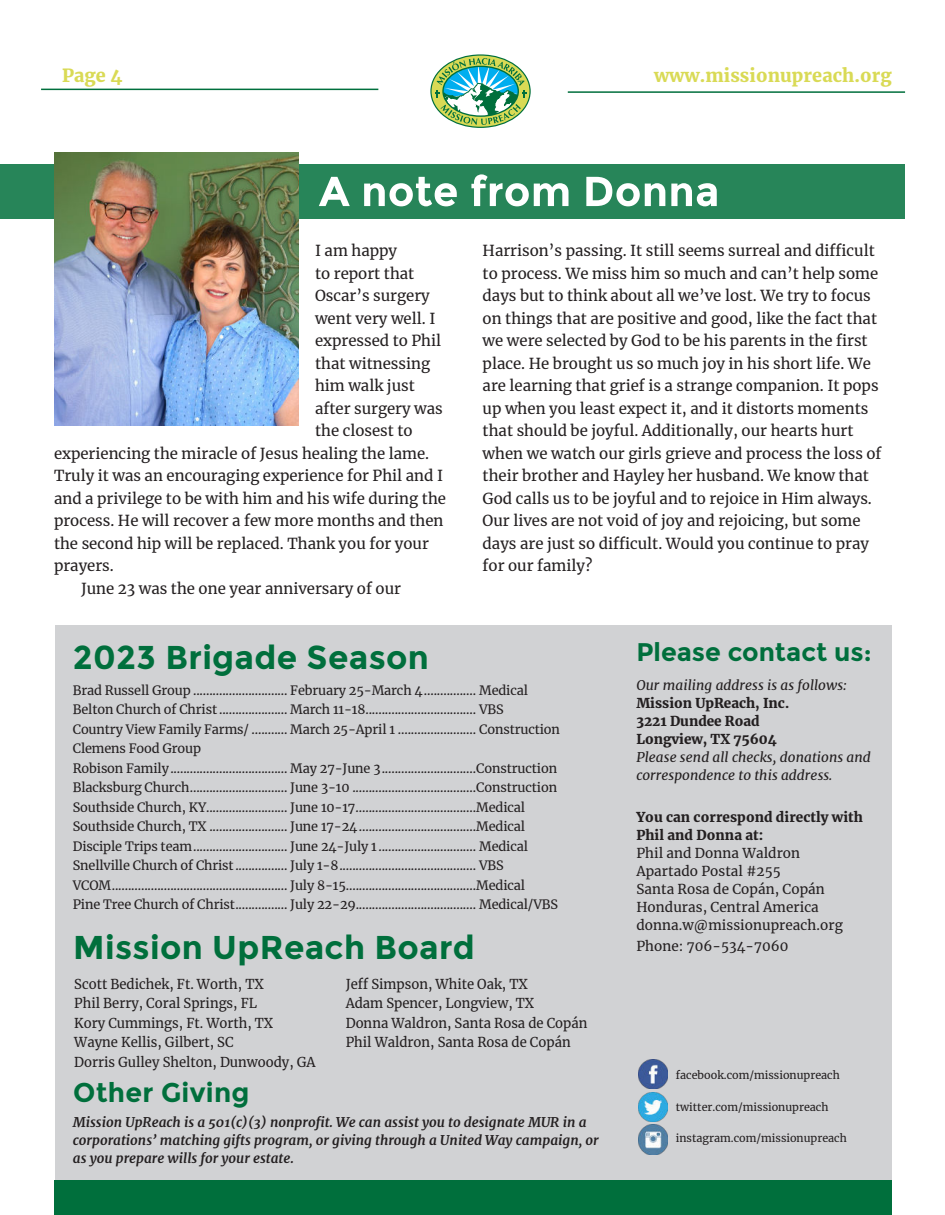
<style>
.page{position:relative;width:945px;height:1215px;background:#fff}
.page>*{position:absolute;margin:0;border:0;box-sizing:border-box;transform-origin:0 0}
.t1{font:700 33px "Montserrat";letter-spacing:.01em;color:#006f3c}
.t2{font:700 27px "Montserrat";letter-spacing:.01em;color:#006f3c}
.t3{font:700 25.5px "Montserrat";color:#006f3c}
.t4{font:900 18px "Merriweather";letter-spacing:.005em;color:#d9da55}
.t5{font:15px/22.5px "Merriweather";color:#231f20}
.t6{font:13.5px/19.5px "Merriweather";color:#231f20}
.t7{font:italic 700 13.5px/18px "Merriweather";color:#231f20}
.t8{font:900 13.5px/18px "Merriweather";color:#231f20}
.t9{font:italic 13.5px/18px "Merriweather";letter-spacing:.005em;color:#231f20}
.t10{font:12.75px/19.5px "Merriweather";letter-spacing:-.01em;color:#231f20}
.t11{font:10.8px "Merriweather";color:#231f20}
</style>
<div class="page">
<div style="left:55px;top:625px;width:837px;height:563px;background:#d1d2d4"></div>
<img style="left:638px;top:1059px;width:30px;height:30px">
<img style="left:638px;top:1125px;width:30px;height:30px">
<img style="left:638px;top:1092px;width:30px;height:29px">
<svg style="left:431px;top:55px;width:99px;height:72px"></svg>
<svg style="left:435px;top:58px;width:92px;height:67px"></svg>
<hr style="left:41px;top:89px;width:337px;height:1px;background:#006f3c">
<hr style="left:568px;top:91px;width:337px;height:2px;background:#006f3c">
<div style="left:54px;top:1180px;width:837px;height:35px;background:#006f3c"></div>
<div style="left:0;top:165px;width:905px;height:54px;background:#278559"></div>
<svg style="left:319px;top:174px;width:398px;height:32px"></svg>
<img style="left:55px;top:152px;width:244px;height:274px">
<h3 class="t4" style="left:62px;top:67px;width:62px">Page 4</h3>
<h3 class="t4" style="left:654px;top:67px;width:239px">www.missionupreach.org</h3>
<p class="t5" style="left:315px;top:240px;width:84px">I am happy</p>
<p class="t5" style="left:315px;top:263px;width:101px">to report that</p>
<p class="t5" style="left:315px;top:285px;width:116px">Oscar’s surgery</p>
<p class="t5" style="left:315px;top:308px;width:122px">went very well. I</p>
<p class="t5" style="left:315px;top:330px;width:128px">expressed to Phil</p>
<p class="t5" style="left:315px;top:353px;width:117px">that witnessing</p>
<p class="t5" style="left:315px;top:375px;width:101px">him walk just</p>
<p class="t5" style="left:315px;top:398px;width:129px">after surgery was</p>
<p class="t5" style="left:315px;top:420px;width:99px">the closest to</p>
<p class="t5" style="left:54px;top:443px;width:377px">experiencing the miracle of Jesus healing the lame.</p>
<p class="t5" style="left:54px;top:465px;width:391px">Truly it was an encouraging experience for Phil and I</p>
<p class="t5" style="left:54px;top:488px;width:394px">and a privilege to be with him and his wife during the</p>
<p class="t5" style="left:54px;top:510px;width:391px">process. He will recover a few more months and then</p>
<p class="t5" style="left:54px;top:533px;width:376px">the second hip will be replaced. Thank you for your</p>
<p class="t5" style="left:54px;top:555px;width:61px">prayers.</p>
<p class="t5" style="left:81px;top:578px;width:322px">June 23 was the one year anniversary of our</p>
<p class="t5" style="left:483px;top:239px;width:401px">Harrison’s passing. It still seems surreal and difficult to process. We miss him so much and can’t help some days but to think about all we’ve lost. We try to focus on things that are positive and good, like the fact that we were selected by God to be his parents in the first place. He brought us so much joy in his short life. We are learning that grief is a strange companion. It pops up when you least expect it, and it distorts moments that should be joyful. Additionally, our hearts hurt when we watch our girls grieve and process the loss of their brother and Hayley her husband. We know that God calls us to be joyful and to rejoice in Him always.<br>Our lives are not void of joy and rejoicing, but some days are just so difficult. Would you continue to pray for our family?</p>
<h1 class="t1" style="left:73px;top:644px;width:358px">2023 Brigade Season</h1>
<p class="t10" style="left:73px;top:681px;width:489px">Brad Russell Group ............................. February 25-March 4 ................ Medical Belton Church of Christ ..................... March 11-18 .................................. VBS<br>Country View Family Farms/ ........... March 25-April 1 ........................ Construction Clemens Food Group<br>Robison Family .................................... May 27-June 3 .............................Construction Blacksburg Church .............................. June 3-10 ......................................Construction Southside Church, KY......................... June 10-17 .....................................Medical Southside Church, TX ........................ June 17-24 ....................................Medical Disciple Trips team ............................. June 24-July 1 .............................. Medical Snellville Church of Christ ................ July 1-8 .......................................... VBS<br>VCOM ...................................................... July 8-15 ........................................Medical<br>Pine Tree Church of Christ ................ July 22-29..................................... Medical/VBS</p>
<h1 class="t1" style="left:73px;top:934px;width:403px">Mission UpReach Board</h1>
<p class="t6" style="left:74px;top:975px;width:243px">Scott Bedichek, Ft. Worth, TX<br>Phil Berry, Coral Springs, FL<br>Kory Cummings, Ft. Worth, TX<br>Wayne Kellis, Gilbert, SC<br>Dorris Gulley Shelton, Dunwoody, GA</p>
<p class="t6" style="left:346px;top:974px;width:243px">Jeff Simpson, White Oak, TX<br>Adam Spencer, Longview, TX<br>Donna Waldron, Santa Rosa de Copán<br>Phil Waldron, Santa Rosa de Copán</p>
<h2 class="t2" style="left:73px;top:1082px;width:178px">Other Giving</h2>
<p class="t7" style="left:73px;top:1113px;width:528px">Mission UpReach is a 501(c)(3) nonprofit. We can assist you to designate MUR in a corporations’ matching gifts program, or giving through a United Way campaign, or as you prepare wills for your estate.</p>
<h3 class="t3" style="left:636px;top:642px;width:237px">Please contact us:</h3>
<p class="t9" style="left:636px;top:677px;width:212px">Our mailing address is as follows:</p>
<p class="t8" style="left:636px;top:695px;width:154px">Mission UpReach, Inc.<br>3221 Dundee Road<br>Longview, TX 75604</p>
<p class="t9" style="left:636px;top:749px;width:236px">Please send all checks, donations and correspondence to this address.</p>
<p class="t8" style="left:636px;top:809px;width:228px">You can correspond directly with<br>Phil and Donna at:</p>
<p class="t6" style="left:636px;top:844px;width:208px;line-height:18px">Phil and Donna Waldron<br>Apartado Postal #255<br>Santa Rosa de Copán, Copán<br>Honduras, Central America donna.w@missionupreach.org</p>
<p class="t6" style="left:636px;top:936px;width:154px">Phone: 706-534-7060</p>
<p class="t11" style="left:676px;top:1069px;width:166px">facebook.com/missionupreach</p>
<p class="t11" style="left:676px;top:1101px;width:154px">twitter.com/missionupreach</p>
<p class="t11" style="left:676px;top:1132px;width:173px">instagram.com/missionupreach</p>
</div>
